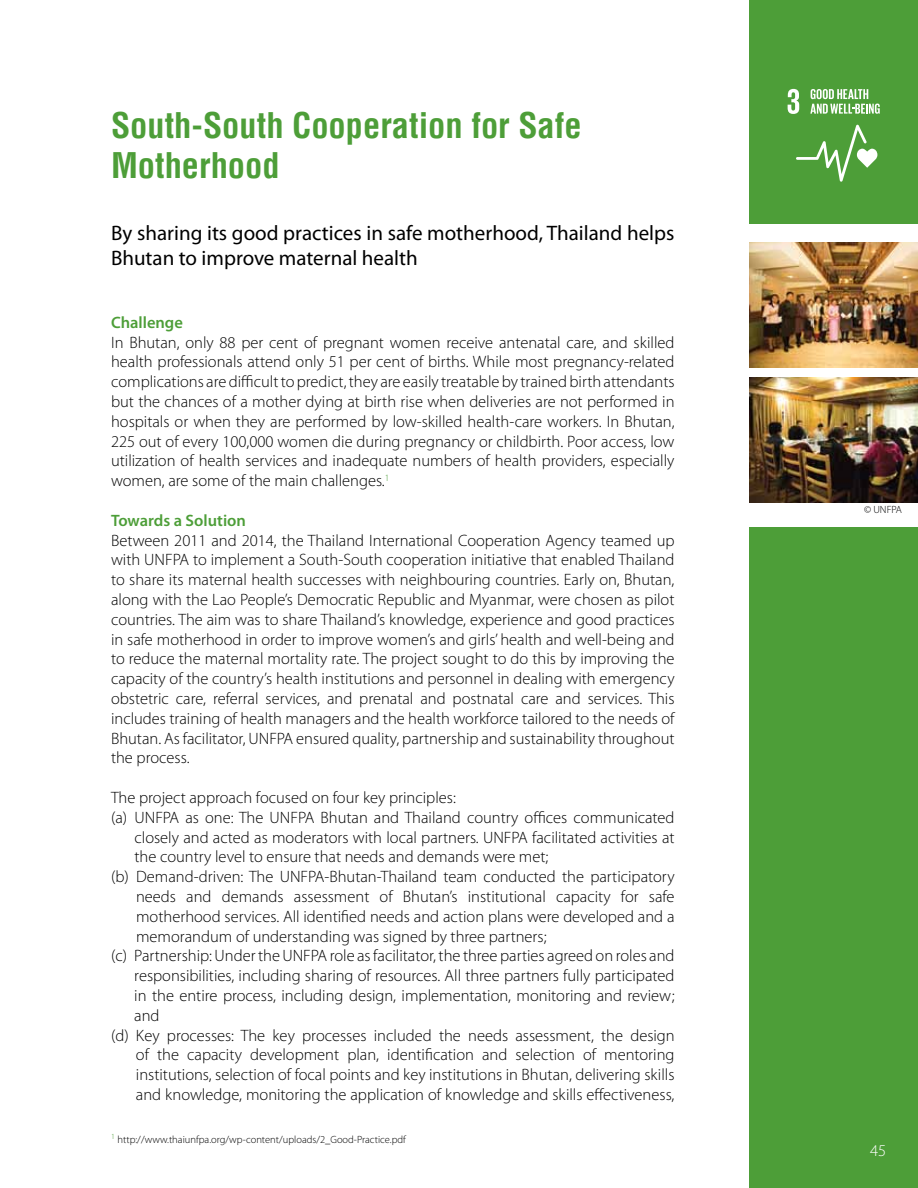
<style>
.page{position:relative;width:918px;height:1188px;background:#fff}
.page>*{position:absolute;margin:0;border:0;box-sizing:border-box;transform-origin:0 0}
.t1{font:700 condensed 34.5px/40.5px "Helvetica LT";color:#4d9e38}
.t2{font:21px/25.2px "Myriad Pro";color:#000}
.t3{font:300 16.5px/19.8px "Myriad Pro";color:#000;text-align:justify}
.t4{font:600 16.5px "Myriad Pro";color:#4d9e38}
.t5{font:300 16.5px "Myriad Pro";color:#fff}
.t6{font:300 10.5px "Myriad Pro";color:#000}
</style>
<div class="page">
<div style="left:749px;top:528px;width:169px;height:660px;background:#4d9e38"></div>
<img style="left:749px;top:243px;width:169px;height:125px">
<img style="left:749px;top:377px;width:169px;height:125px">
<div style="left:749px;top:0;width:169px;height:224px;background:#4d9e38"></div>
<svg style="left:788px;top:89px;width:11px;height:25px"></svg>
<svg style="left:796px;top:125px;width:81px;height:57px"></svg>
<svg style="left:810px;top:89px;width:70px;height:25px"></svg>
<h1 class="t1" style="left:111px;top:105px;width:472px">South-South Cooperation for Safe<br>Motherhood</h1>
<p class="t2" style="left:111px;top:220px;width:565px">By sharing its good practices in safe motherhood, Thailand helps<br>Bhutan to improve maternal health</p>
<p class="t4" style="left:111px;top:312px;width:73px">Challenge</p>
<p class="t3" style="left:111px;top:332px;width:565px">In Bhutan, only 88 per cent of pregnant women receive antenatal care, and skilled health professionals attend only 51 per cent of births. While most pregnancy-related complications are difficult to predict, they are easily treatable by trained birth attendants but the chances of a mother dying at birth rise when deliveries are not performed in hospitals or when they are performed by low-skilled health-care workers. In Bhutan, 225 out of every 100,000 women die during pregnancy or childbirth. Poor access, low utilization of health services and inadequate numbers of health providers, especially women, are some of the main challenges.<sup>1</sup></p>
<p class="t4" style="left:111px;top:510px;width:136px">Towards a Solution</p>
<p class="t3" style="left:111px;top:530px;width:565px">Between 2011 and 2014, the Thailand International Cooperation Agency teamed up with UNFPA to implement a South-South cooperation initiative that enabled Thailand to share its maternal health successes with neighbouring countries. Early on, Bhutan, along with the Lao People’s Democratic Republic and Myanmar, were chosen as pilot countries. The aim was to share Thailand’s knowledge, experience and good practices in safe motherhood in order to improve women’s and girls’ health and well-being and to reduce the maternal mortality rate. The project sought to do this by improving the capacity of the country’s health institutions and personnel in dealing with emergency obstetric care, referral services, and prenatal and postnatal care and services. This includes training of health managers and the health workforce tailored to the needs of Bhutan. As facilitator, UNFPA ensured quality, partnership and sustainability throughout the process.</p>
<p class="t3" style="left:111px;top:788px;width:346px">The project approach focused on four key principles:</p>
<p class="t3" style="left:111px;top:807px;width:565px">(a) UNFPA as one: The UNFPA Bhutan and Thailand country offices communicated</p>
<p class="t3" style="left:135px;top:827px;width:542px">closely and acted as moderators with local partners. UNFPA facilitated activities at</p>
<p class="t3" style="left:135px;top:847px;width:415px">the country level to ensure that needs and demands were met;</p>
<p class="t3" style="left:111px;top:867px;width:565px">(b) Demand-driven: The UNFPA-Bhutan-Thailand team conducted the participatory</p>
<p class="t3" style="left:136px;top:887px;width:540px">needs and demands assessment of Bhutan’s institutional capacity for safe</p>
<p class="t3" style="left:136px;top:906px;width:540px">motherhood services. All identified needs and action plans were developed and a</p>
<p class="t3" style="left:136px;top:926px;width:412px">memorandum of understanding was signed by three partners;</p>
<p class="t3" style="left:111px;top:946px;width:565px">(c) Partnership: Under the UNFPA role as facilitator, the three parties agreed on roles and</p>
<p class="t3" style="left:134px;top:966px;width:542px">responsibilities, including sharing of resources. All three partners fully participated</p>
<p class="t3" style="left:134px;top:986px;width:542px">in the entire process, including design, implementation, monitoring and review;</p>
<p class="t3" style="left:134px;top:1005px;width:27px">and</p>
<p class="t3" style="left:111px;top:1025px;width:565px">(d) Key processes: The key processes included the needs assessment, the design</p>
<p class="t3" style="left:136px;top:1045px;width:540px">of the capacity development plan, identification and selection of mentoring</p>
<p class="t3" style="left:136px;top:1065px;width:540px">institutions, selection of focal points and key institutions in Bhutan, delivering skills</p>
<p class="t3" style="left:136px;top:1085px;width:540px">and knowledge, monitoring the application of knowledge and skills effectiveness,</p>
<p class="t6" style="left:111px;top:1134px;width:296px"><sup>1</sup> http://www.thaiunfpa.org/wp-content/uploads/2_Good-Practice.pdf</p>
<p class="t6" style="left:864px;top:503px;width:39px">© UNFPA</p>
<p class="t5" style="left:870px;top:1140px;width:18px">45</p>
</div>
